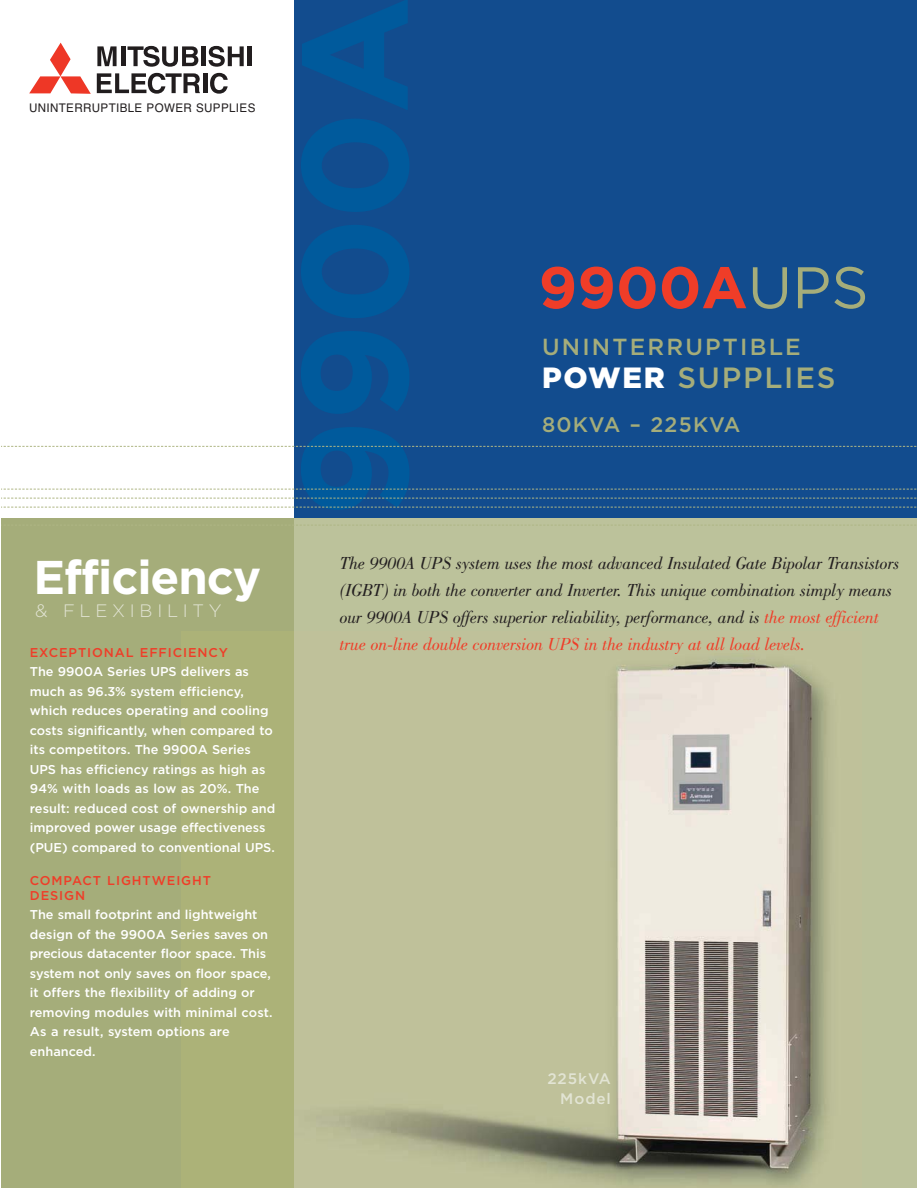
<style>
.page{position:relative;width:918px;height:1188px;background:#fff}
.page>*{position:absolute;margin:0;border:0;box-sizing:border-box;transform-origin:0 0}
.t1{font:700 58.5px "Gotham";color:#ef3d28}
.t2{font:700 47.25px "Gotham";letter-spacing:-.025em;color:#fff}
.t3{font:500 29.25px "Gotham";letter-spacing:.06em;color:#a5ad7a}
.t4{font:500 23.25px "Gotham";letter-spacing:.095em;color:#a5ad7a}
.t5{font:500 21px "Gotham";letter-spacing:.06em;color:#a5ad7a}
.t6{font:italic 18px/27px "Bodoni";letter-spacing:-.01em;color:#231f20}
.t7{font:300 18px "Gotham";letter-spacing:.265em;color:#e2e4d4}
.t8{font:500 15.15px/20px "Gotham";letter-spacing:.06em;color:#e2e4d4;text-align:right}
.t9{font:500 12.75px/19.5px "Gotham";color:#fff}
.t10{font:500 12.75px/15px "Gotham";letter-spacing:.07em;color:#ef3d28}
.t11{font:11.85px "Helvetica";letter-spacing:.035em;color:#231f20}
.s1{font-weight:400;color:#a5ad7a}
.s2{font-weight:900;color:#fff}
.s3{color:#ef3d28}
</style>
<div class="page">
<div style="left:294px;top:0;width:623px;height:518px;background:#124c8e"></div>
<svg style="left:29px;top:43px;width:62px;height:51px"></svg>
<svg style="left:97px;top:46px;width:20px;height:20px"></svg>
<hr style="left:121px;top:46px;width:4px;height:20px;background:#211d1e">
<svg style="left:128px;top:46px;width:70px;height:21px"></svg>
<hr style="left:202px;top:46px;width:4px;height:20px;background:#211d1e">
<svg style="left:209px;top:46px;width:35px;height:21px"></svg>
<div style="left:247px;top:46px;width:5px;height:20px;background:#211d1e"></div>
<svg style="left:97px;top:73px;width:103px;height:21px"></svg>
<hr style="left:203px;top:73px;width:4px;height:20px;background:#211d1e">
<svg style="left:210px;top:73px;width:18px;height:21px"></svg>
<div style="left:291px;top:518px;width:626px;height:670px;background:#bcc29b"></div>
<div style="left:1px;top:518px;width:293px;height:670px;background:#a5ad7a"></div>
<svg style="left:1px;top:489px;width:916px;height:1px"></svg>
<svg style="left:1px;top:498px;width:916px;height:1px"></svg>
<svg style="left:1px;top:507px;width:916px;height:1px"></svg>
<svg style="left:296px;top:525px;width:620px;height:1px"></svg>
<svg style="left:1px;top:446px;width:916px;height:1px"></svg>
<img style="left:316px;top:659px;width:513px;height:528px">
<p class="t11" style="left:29px;top:103px;width:228px">UNINTERRUPTIBLE POWER SUPPLIES</p>
<h1 class="t1" style="left:539px;top:267px;width:332px">9900A<span class="s1">UPS</span></h1>
<h3 class="t4" style="left:542px;top:338px;width:260px">UNINTERRUPTIBLE</h3>
<h3 class="t3" style="left:542px;top:367px;width:295px"><span class="s2">POWER</span> SUPPLIES</h3>
<h3 class="t5" style="left:542px;top:417px;width:200px">80KVA – 225KVA</h3>
<h2 class="t2" style="left:34px;top:561px;width:229px">Efficiency</h2>
<p class="t6" style="left:340px;top:551px;width:561px">The 9900A UPS system uses the most advanced Insulated Gate Bipolar Transistors (IGBT) in both the converter and Inverter. This unique combination simply means our 9900A UPS offers superior reliability, performance, and is <span class="s3">the most efficient true on-line double conversion UPS in the industry at all load levels.</span></p>
<h3 class="t7" style="left:35px;top:601px;width:188px">&amp; FLEXIBILITY</h3>
<p class="t10" style="left:30px;top:646px;width:200px">EXCEPTIONAL EFFICIENCY</p>
<p class="t9" style="left:30px;top:663px;width:247px">The 9900A Series UPS delivers as much as 96.3% system efficiency, which reduces operating and cooling costs significantly, when compared to its competitors. The 9900A Series UPS has efficiency ratings as high as 94% with loads as low as 20%. The result: reduced cost of ownership and improved power usage effectiveness (PUE) compared to conventional UPS.</p>
<p class="t10" style="left:30px;top:874px;width:183px">COMPACT LIGHTWEIGHT<br>DESIGN</p>
<p class="t9" style="left:30px;top:906px;width:244px">The small footprint and lightweight design of the 9900A Series saves on precious datacenter floor space. This system not only saves on floor space, it offers the flexibility of adding or removing modules with minimal cost.<br>As a result, system options are enhanced.</p>
<p class="t8" style="left:547px;top:1070px;width:65px">225kVA<br>Model</p>
</div>
